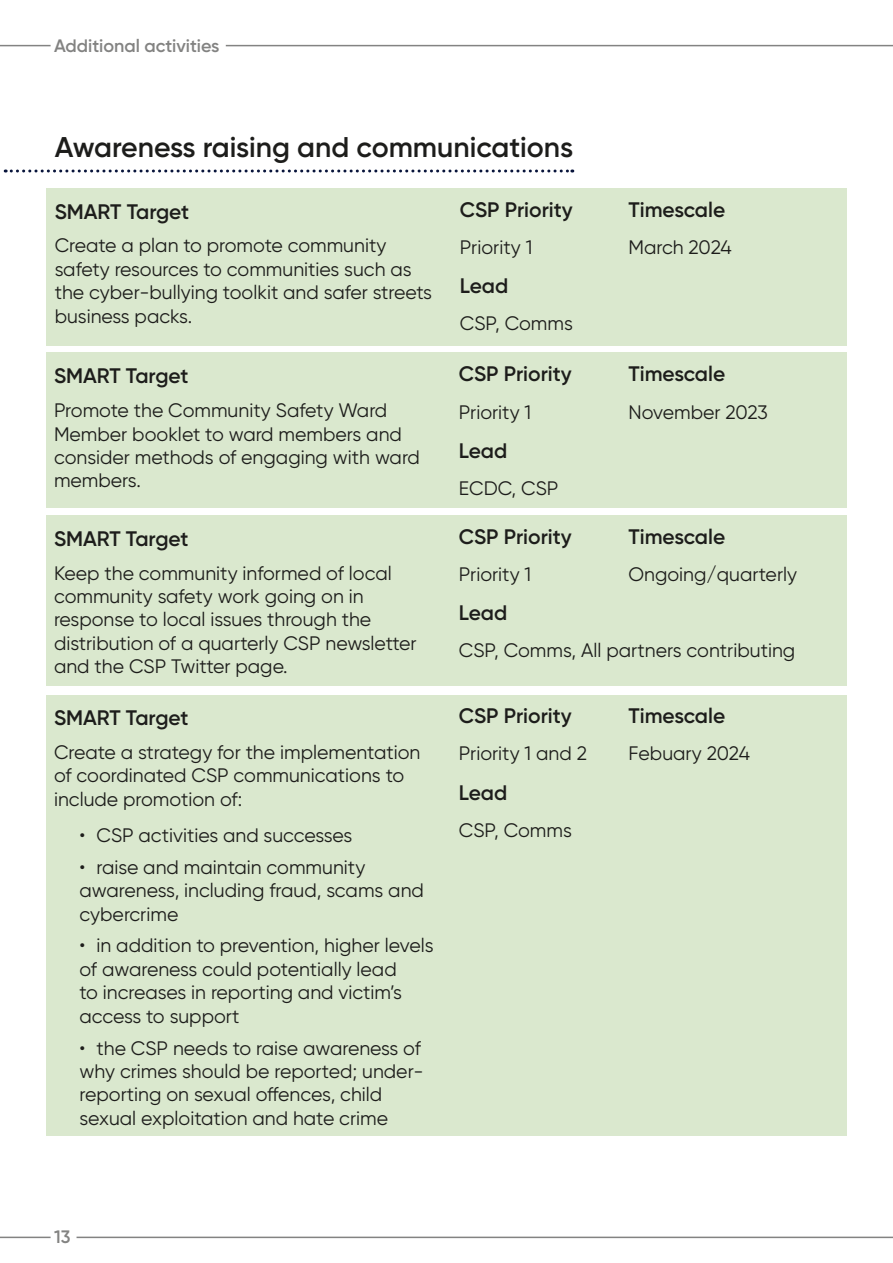
<style>
.page{position:relative;width:893px;height:1263px;background:#fff}
.page>*{position:absolute;margin:0;border:0;box-sizing:border-box;transform-origin:0 0}
.Header_3{font:600 28.5px "Gilroy";color:#1d1d1b}
.Header_4{font:600 21px "Gilroy";color:#1d1d1b}
.Body{font:19.5px/23.4px "Gilroy";color:#1d1d1b}
.t1{font:600 18px "Gilroy";color:#838382}
</style>
<div class="page">
<div style="left:46px;top:188px;width:801px;height:158px;background:#dae8ce"></div>
<div style="left:46px;top:353px;width:801px;height:155px;background:#dae8ce"></div>
<div style="left:46px;top:695px;width:801px;height:440px;background:#dae8ce"></div>
<hr style="left:0;top:45px;width:51px;height:1px;background:#838382">
<hr style="left:226px;top:45px;width:667px;height:1px;background:#838382">
<div style="left:46px;top:515px;width:801px;height:170px;background:#dae8ce"></div>
<hr style="left:0;top:1236px;width:51px;height:2px;background:#838382">
<hr style="left:77px;top:1236px;width:816px;height:2px;background:#838382">
<svg style="left:5px;top:169px;width:568px;height:3px"></svg>
<p class="t1" style="left:54px;top:34px;width:167px">Additional activities</p>
<h3 class="Header_3" style="left:55px;top:129px;width:520px">Awareness raising and communications</h3>
<h4 class="Header_4" style="left:55px;top:198px;width:136px">SMART Target</h4>
<p class="Body" style="left:55px;top:234px;width:379px">Create a plan to promote community safety resources to communities such as the cyber-bullying toolkit and safer streets business packs.</p>
<h4 class="Header_4" style="left:54px;top:363px;width:136px">SMART Target</h4>
<p class="Body" style="left:54px;top:398px;width:367px">Promote the Community Safety Ward<br>Member booklet to ward members and consider methods of engaging with ward members.</p>
<h4 class="Header_4" style="left:460px;top:196px;width:114px">CSP Priority</h4>
<p class="Body" style="left:460px;top:235px;width:74px">Priority 1</p>
<h4 class="Header_4" style="left:460px;top:273px;width:50px">Lead</h4>
<p class="Body" style="left:460px;top:312px;width:114px">CSP, Comms</p>
<h4 class="Header_4" style="left:459px;top:361px;width:114px">CSP Priority</h4>
<p class="Body" style="left:459px;top:400px;width:74px">Priority 1</p>
<h4 class="Header_4" style="left:459px;top:438px;width:50px">Lead</h4>
<p class="Body" style="left:459px;top:476px;width:101px">ECDC, CSP</p>
<h4 class="Header_4" style="left:628px;top:196px;width:98px">Timescale</h4>
<p class="Body" style="left:628px;top:235px;width:105px">March 2024</p>
<h4 class="Header_4" style="left:628px;top:361px;width:98px">Timescale</h4>
<p class="Body" style="left:628px;top:400px;width:141px">November 2023</p>
<h4 class="Header_4" style="left:54px;top:525px;width:136px">SMART Target</h4>
<p class="Body" style="left:54px;top:561px;width:364px">Keep the community informed of local community safety work going on in response to local issues through the distribution of a quarterly CSP newsletter and the CSP Twitter page.</p>
<h4 class="Header_4" style="left:54px;top:705px;width:136px">SMART Target</h4>
<p class="Body" style="left:54px;top:740px;width:368px">Create a strategy for the implementation of coordinated CSP communications to include promotion of:</p>
<p class="Body" style="left:80px;top:823px;width:274px">• CSP activities and successes</p>
<p class="Body" style="left:80px;top:855px;width:346px">• raise and maintain community awareness, including fraud, scams and cybercrime</p>
<p class="Body" style="left:80px;top:934px;width:356px">• in addition to prevention, higher levels of awareness could potentially lead<br>to increases in reporting and victim’s access to support</p>
<p class="Body" style="left:80px;top:1036px;width:346px">• the CSP needs to raise awareness of why crimes should be reported; under&shy;reporting on sexual offences, child sexual exploitation and hate crime</p>
<h4 class="Header_4" style="left:628px;top:523px;width:98px">Timescale</h4>
<p class="Body" style="left:628px;top:562px;width:170px">Ongoing/quarterly</p>
<h4 class="Header_4" style="left:459px;top:523px;width:114px">CSP Priority</h4>
<p class="Body" style="left:459px;top:562px;width:74px">Priority 1</p>
<h4 class="Header_4" style="left:459px;top:600px;width:50px">Lead</h4>
<p class="Body" style="left:459px;top:639px;width:338px">CSP, Comms, All partners contributing</p>
<h4 class="Header_4" style="left:459px;top:703px;width:114px">CSP Priority</h4>
<p class="Body" style="left:459px;top:742px;width:130px">Priority 1 and 2</p>
<h4 class="Header_4" style="left:459px;top:779px;width:50px">Lead</h4>
<p class="Body" style="left:459px;top:818px;width:114px">CSP, Comms</p>
<h4 class="Header_4" style="left:628px;top:703px;width:98px">Timescale</h4>
<p class="Body" style="left:628px;top:742px;width:123px">Febuary 2024</p>
<p class="t1" style="left:54px;top:1226px;width:18px">13</p>
</div>
